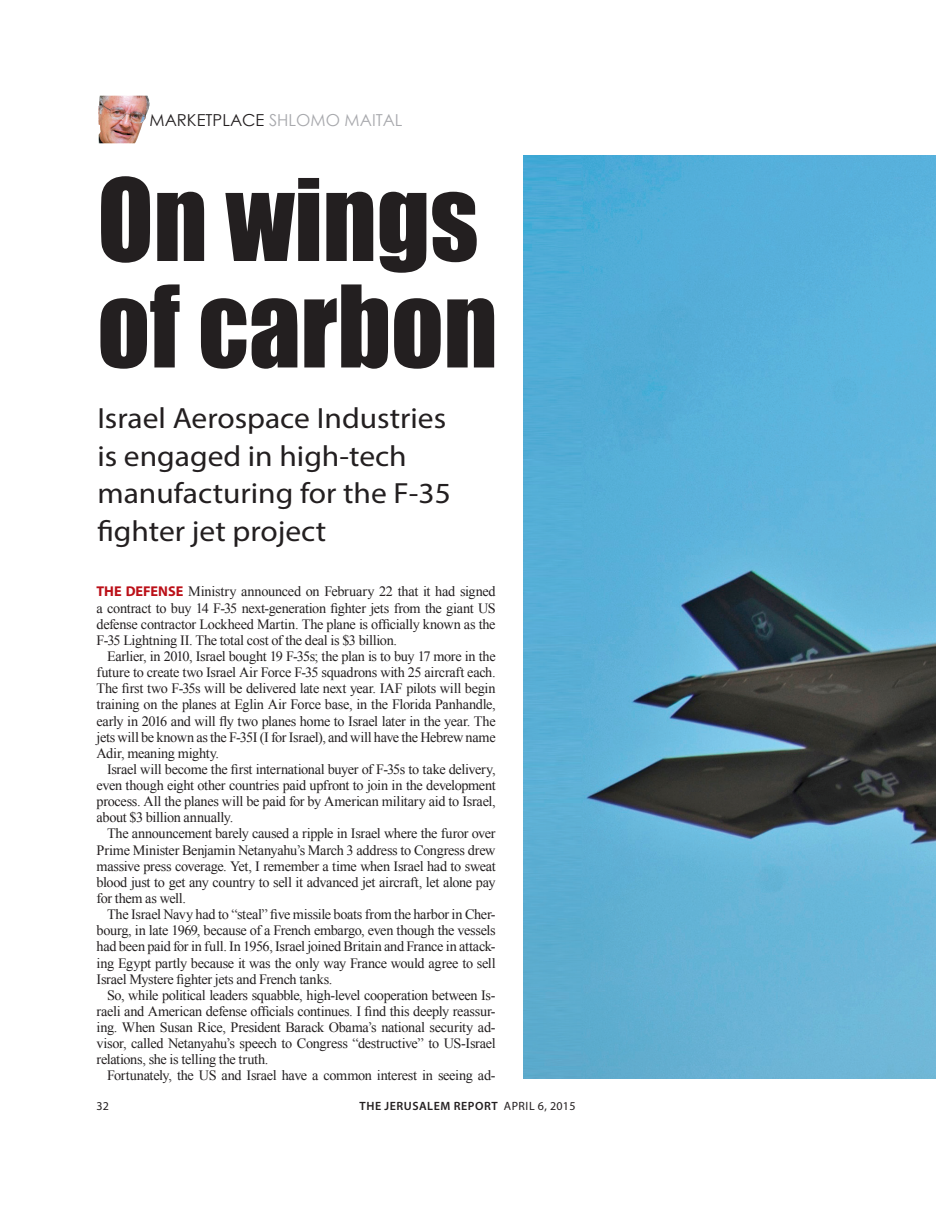
<style>
.page{position:relative;width:936px;height:1212px;background:#fff}
.page>*{position:absolute;margin:0;border:0;box-sizing:border-box;transform-origin:0 0}
.t1{font:105px/106.5px "Impact";color:#231f20}
.t2{font:29.25px/37.5px "Myriad Pro";color:#231f20;scale:1.08 1}
.t3{font:16.5px "Century Gothic";color:#a8a9ad}
.t4{font:14.25px/16.2px "Times New Roman";letter-spacing:-.02em;color:#231f20;text-align:justify}
.t5{font:600 12px "Myriad Pro";letter-spacing:.045em;color:#231f20}
.t6{font:12px "Myriad Pro";color:#231f20}
.s1{color:#231f20}
.s2{font-family:"Myriad Pro";font-weight:700;color:#bb1018}
.s3{font-weight:400}
</style>
<div class="page">
<img style="left:98px;top:96px;width:52px;height:47px">
<img style="left:523px;top:155px;width:412px;height:923px">
<p class="t3" style="left:149px;top:108px;width:254px"><span class="s1">MARKETPLACE</span> SHLOMO MAITAL</p>
<h1 class="t1" style="left:97px;top:164px;width:401px">On wings of carbon</h1>
<h2 class="t2" style="left:97px;top:399px;width:329px">Israel Aerospace Industries is engaged in high-tech manufacturing for the F-35 fighter jet project</h2>
<p class="t4" style="left:97px;top:583px;width:400px"><span class="s2">THE DEFENSE</span> Ministry announced on February 22 that it had signed a contract to buy 14 F-35 next-generation fighter jets from the giant US defense contractor Lockheed Martin. The plane is officially known as the F-35 Lightning II. The total cost of the deal is $3 billion.</p>
<p class="t4" style="left:97px;top:648px;width:400px;text-indent:10px">Earlier, in 2010, Israel bought 19 F-35s; the plan is to buy 17 more in the future to create two Israel Air Force F-35 squadrons with 25 aircraft each.<br>The first two F-35s will be delivered late next year. IAF pilots will begin training on the planes at Eglin Air Force base, in the Florida Panhandle, early in 2016 and will fly two planes home to Israel later in the year. The jets will be known as the F-35I (I for Israel), and will have the Hebrew name Adir, meaning mighty.</p>
<p class="t4" style="left:97px;top:761px;width:400px;text-indent:10px">Israel will become the first international buyer of F-35s to take delivery, even though eight other countries paid upfront to join in the development process. All the planes will be paid for by American military aid to Israel, about $3 billion annually.</p>
<p class="t4" style="left:97px;top:825px;width:400px;text-indent:10px">The announcement barely caused a ripple in Israel where the furor over Prime Minister Benjamin Netanyahu’s March 3 address to Congress drew massive press coverage. Yet, I remember a time when Israel had to sweat blood just to get any country to sell it advanced jet aircraft, let alone pay for them as well.</p>
<p class="t4" style="left:97px;top:906px;width:400px;text-indent:10px">The Israel Navy had to “steal” five missile boats from the harbor in Cher&shy;bourg, in late 1969, because of a French embargo, even though the vessels had been paid for in full. In 1956, Israel joined Britain and France in attack&shy;ing Egypt partly because it was the only way France would agree to sell Israel Mystere fighter jets and French tanks.</p>
<p class="t4" style="left:97px;top:987px;width:400px;text-indent:10px">So, while political leaders squabble, high-level cooperation between Is&shy;raeli and American defense officials continues. I find this deeply reassur&shy;ing. When Susan Rice, President Barack Obama’s national security ad&shy;visor, called Netanyahu’s speech to Congress “destructive” to US-Israel relations, she is telling the truth.</p>
<p class="t4" style="left:107px;top:1067px;width:390px">Fortunately, the US and Israel have a common interest in seeing ad-</p>
<p class="t6" style="left:97px;top:1098px;width:14px">32</p>
<p class="t5" style="left:359px;top:1098px;width:217px">THE JERUSALEM REPORT <span class="s3">APRIL 6, 2015</span></p>
</div>
